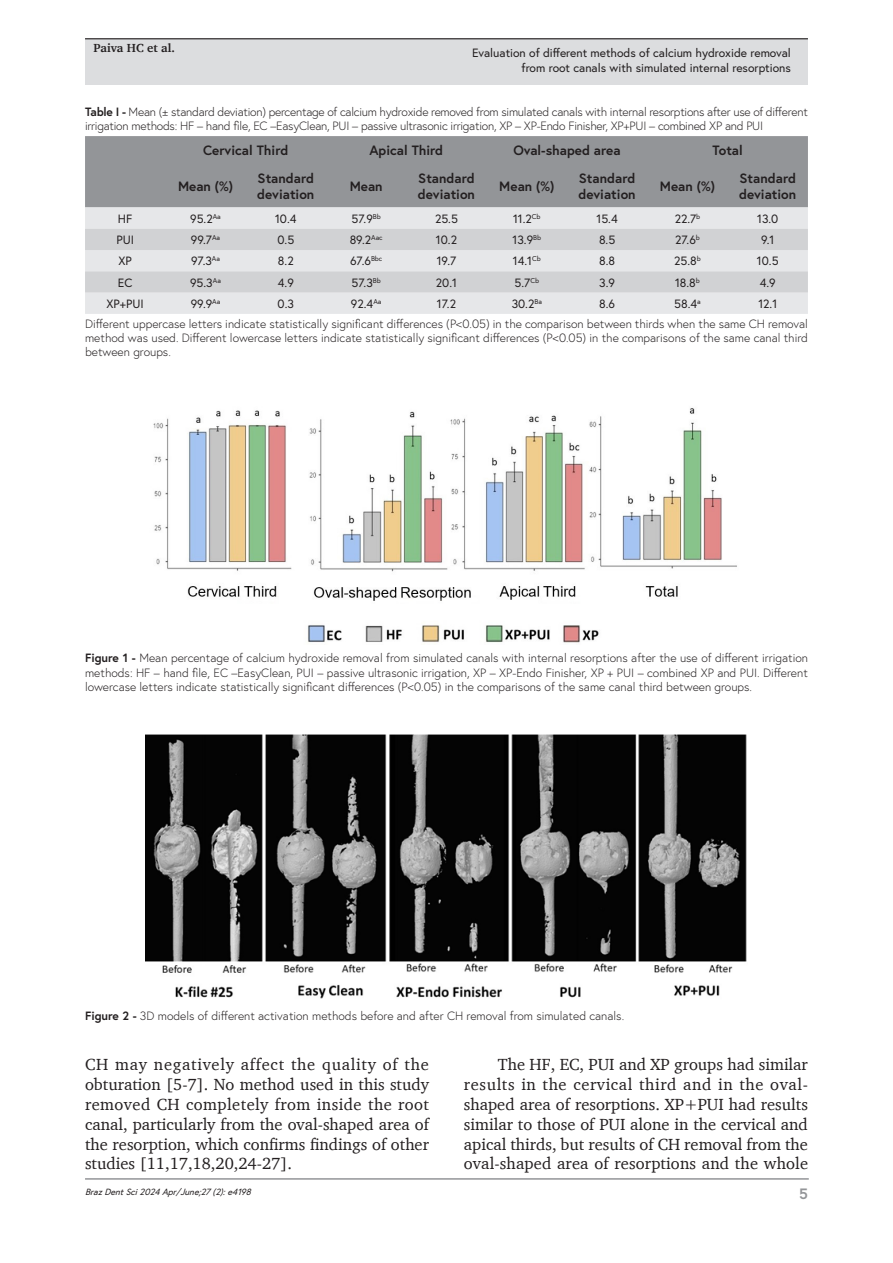
<style>
.page{position:relative;width:893px;height:1263px;background:#fff}
.page>*{position:absolute;margin:0;border:0;box-sizing:border-box;transform-origin:0 0}
.Paragraph{font:16.5px/19.8px "Charter";color:#231f20;text-align:justify}
.t1{font:700 15px "Europa";color:#939598}
.TableHead{font:700 13.5px/16.2px "Europa";color:#231f20}
.FigureCaption{font:300 12px/14.4px "Europa";color:#231f20;text-align:justify}
.TableBody{font:12px/14.4px "Europa";color:#231f20;text-align:right}
.TableFootnote{font:300 12px/14.4px "Europa";color:#231f20;text-align:justify}
.TableTitle{font:300 12px/14.4px "Europa";letter-spacing:-.02em;color:#231f20}
.t2{font:700 12px "Charter";color:#231f20}
.t3{font:italic 9px "Europa";color:#231f20}
.s1{font-weight:700}
</style>
<div class="page">
<hr style="left:85px;top:1178px;width:724px;height:2px;background:#939598">
<div style="left:85px;top:39px;width:723px;height:46px;background:#dcdddf"></div>
<hr style="left:85px;top:38px;width:723px;height:1px;background:#231f20">
<div style="left:85px;top:136px;width:723px;height:71px;background:#939598"></div>
<div style="left:85px;top:207px;width:723px;height:107px;background:#e6e7e9"></div>
<svg style="left:85px;top:229px;width:723px;height:64px;background:#d8d9db"></svg>
<img style="left:153px;top:408px;width:584px;height:235px">
<img style="left:145px;top:734px;width:602px;height:265px">
<p class="t2" style="left:94px;top:41px;width:83px">Paiva HC et al.</p>
<p class="TableBody" style="left:472px;top:46px;width:320px">Evaluation of different methods of calcium hydroxide removal from root canals with simulated internal resorptions</p>
<p class="TableTitle" style="left:85px;top:104px;width:724px"><span class="s1">Table I -</span> Mean (± standard deviation) percentage of calcium hydroxide removed from simulated canals with internal resorptions after use of different irrigation methods: HF – hand file, EC –EasyClean, PUI – passive ultrasonic irrigation, XP – XP-Endo Finisher, XP+PUI – combined XP and PUI</p>
<p class="TableHead" style="left:203px;top:142px;width:87px">Cervical Third</p>
<p class="TableHead" style="left:369px;top:142px;width:75px">Apical Third</p>
<p class="TableHead" style="left:513px;top:142px;width:109px">Oval-shaped area</p>
<p class="TableHead" style="left:712px;top:142px;width:32px">Total</p>
<p class="TableHead" style="left:178px;top:178px;width:56px">Mean (%)</p>
<p class="TableHead" style="left:257px;top:169px;width:59px">Standard deviation</p>
<p class="TableHead" style="left:350px;top:178px;width:34px">Mean</p>
<p class="TableHead" style="left:418px;top:169px;width:59px">Standard deviation</p>
<p class="TableHead" style="left:499px;top:178px;width:56px">Mean (%)</p>
<p class="TableHead" style="left:579px;top:169px;width:59px">Standard deviation</p>
<p class="TableHead" style="left:660px;top:178px;width:56px">Mean (%)</p>
<p class="TableHead" style="left:739px;top:169px;width:59px">Standard deviation</p>
<p class="TableBody" style="left:118px;top:211px;width:16px">HF</p>
<p class="TableBody" style="left:190px;top:211px;width:32px">95.2<sup>Aa</sup></p>
<p class="TableBody" style="left:275px;top:211px;width:23px">10.4</p>
<p class="TableBody" style="left:352px;top:211px;width:31px">57.9<sup>Bb</sup></p>
<p class="TableBody" style="left:435px;top:211px;width:24px">25.5</p>
<p class="TableBody" style="left:513px;top:211px;width:29px">11.2<sup>Cb</sup></p>
<p class="TableBody" style="left:596px;top:211px;width:23px">15.4</p>
<p class="TableBody" style="left:675px;top:211px;width:27px">22.7<sup>b</sup></p>
<p class="TableBody" style="left:757px;top:211px;width:23px">13.0</p>
<p class="TableBody" style="left:116px;top:232px;width:19px">PUI</p>
<p class="TableBody" style="left:191px;top:232px;width:31px">99.7<sup>Aa</sup></p>
<p class="TableBody" style="left:277px;top:232px;width:18px">0.5</p>
<p class="TableBody" style="left:350px;top:232px;width:34px">89.2<sup>Aac</sup></p>
<p class="TableBody" style="left:436px;top:232px;width:23px">10.2</p>
<p class="TableBody" style="left:512px;top:232px;width:30px">13.9<sup>Bb</sup></p>
<p class="TableBody" style="left:599px;top:232px;width:18px">8.5</p>
<p class="TableBody" style="left:675px;top:232px;width:26px">27.6<sup>b</sup></p>
<p class="TableBody" style="left:761px;top:232px;width:15px">9.1</p>
<p class="TableBody" style="left:118px;top:254px;width:15px">XP</p>
<p class="TableBody" style="left:191px;top:254px;width:31px">97.3<sup>Aa</sup></p>
<p class="TableBody" style="left:278px;top:254px;width:17px">8.2</p>
<p class="TableBody" style="left:350px;top:254px;width:34px">67.6<sup>Bbc</sup></p>
<p class="TableBody" style="left:437px;top:254px;width:21px">19.7</p>
<p class="TableBody" style="left:513px;top:254px;width:29px">14.1<sup>Cb</sup></p>
<p class="TableBody" style="left:599px;top:254px;width:18px">8.8</p>
<p class="TableBody" style="left:674px;top:254px;width:28px">25.8<sup>b</sup></p>
<p class="TableBody" style="left:757px;top:254px;width:23px">10.5</p>
<p class="TableBody" style="left:118px;top:275px;width:16px">EC</p>
<p class="TableBody" style="left:190px;top:275px;width:32px">95.3<sup>Aa</sup></p>
<p class="TableBody" style="left:278px;top:275px;width:18px">4.9</p>
<p class="TableBody" style="left:351px;top:275px;width:31px">57.3<sup>Bb</sup></p>
<p class="TableBody" style="left:436px;top:275px;width:23px">20.1</p>
<p class="TableBody" style="left:515px;top:275px;width:26px">5.7<sup>Cb</sup></p>
<p class="TableBody" style="left:599px;top:275px;width:17px">3.9</p>
<p class="TableBody" style="left:675px;top:275px;width:26px">18.8<sup>b</sup></p>
<p class="TableBody" style="left:760px;top:275px;width:18px">4.9</p>
<p class="TableBody" style="left:107px;top:296px;width:39px">XP+PUI</p>
<p class="TableBody" style="left:191px;top:296px;width:31px">99.9<sup>Aa</sup></p>
<p class="TableBody" style="left:278px;top:296px;width:18px">0.3</p>
<p class="TableBody" style="left:351px;top:296px;width:32px">92.4<sup>Aa</sup></p>
<p class="TableBody" style="left:437px;top:296px;width:21px">17.2</p>
<p class="TableBody" style="left:512px;top:296px;width:32px">30.2<sup>Ba</sup></p>
<p class="TableBody" style="left:599px;top:296px;width:17px">8.6</p>
<p class="TableBody" style="left:674px;top:296px;width:28px">58.4<sup>a</sup></p>
<p class="TableBody" style="left:758px;top:296px;width:20px">12.1</p>
<p class="TableFootnote" style="left:85px;top:316px;width:724px">Different uppercase letters indicate statistically significant differences (P&lt;0.05) in the comparison between thirds when the same CH removal method was used. Different lowercase letters indicate statistically significant differences (P&lt;0.05) in the comparisons of the same canal third between groups.</p>
<p class="FigureCaption" style="left:85px;top:651px;width:724px"><span class="s1">Figure 1 -</span> Mean percentage of calcium hydroxide removal from simulated canals with internal resorptions after the use of different irrigation methods: HF – hand file, EC –EasyClean, PUI – passive ultrasonic irrigation, XP – XP-Endo Finisher, XP + PUI – combined XP and PUI. Different lowercase letters indicate statistically significant differences (P&lt;0.05) in the comparisons of the same canal third between groups.</p>
<p class="FigureCaption" style="left:85px;top:1008px;width:541px"><span class="s1">Figure 2 -</span> 3D models of different activation methods before and after CH removal from simulated canals.</p>
<p class="Paragraph" style="left:85px;top:1054px;width:346px">CH may negatively affect the quality of the obturation [5-7]. No method used in this study removed CH completely from inside the root canal, particularly from the oval-shaped area of the resorption, which confirms findings of other studies [11,17,18,20,24-27].</p>
<p class="Paragraph" style="left:464px;top:1054px;width:346px;text-indent:34px">The HF, EC, PUI and XP groups had similar results in the cervical third and in the oval&shy;shaped area of resorptions. XP+PUI had results similar to those of PUI alone in the cervical and apical thirds, but results of CH removal from the oval-shaped area of resorptions and the whole</p>
<p class="t3" style="left:85px;top:1185px;width:170px">BrazDentSci2024Apr/June;27(2):e4198</p>
<p class="t1" style="left:799px;top:1184px;width:10px">5</p>
</div>
